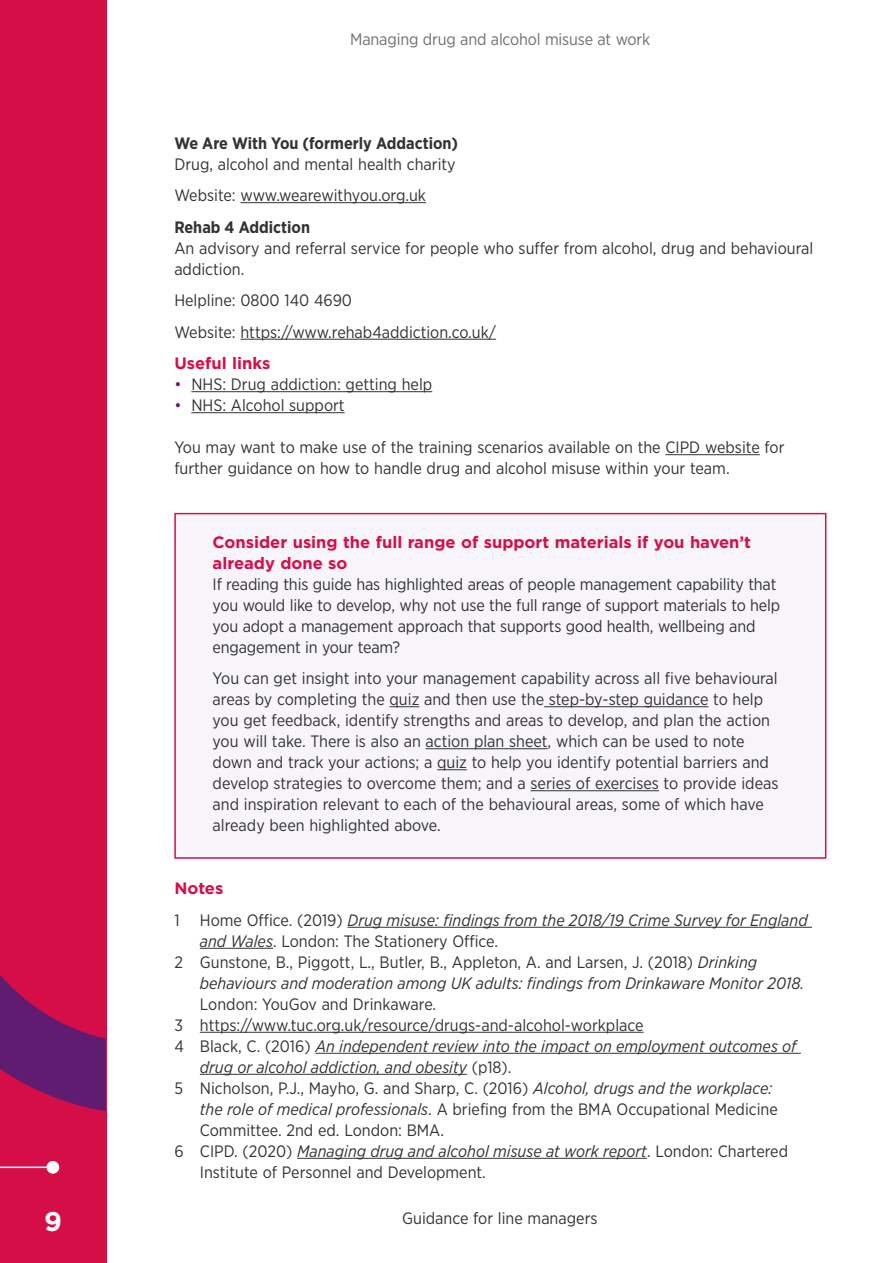
<style>
.page{position:relative;width:893px;height:1263px;background:#fff}
.page>*{position:absolute;margin:0;border:0;box-sizing:border-box;transform-origin:0 0}
.t1{font:700 27px "Gotham";color:#fff}
.B_body{font:16.5px/21px "Gotham Narrow";color:#333}
.B_body-2{font:italic 16.5px/21px "Gotham Narrow";color:#333}
.Subhead_1{font:700 16.5px/21px "Gotham";color:#d60e47}
.B_body-3{font:700 16.5px "Gotham Narrow";color:#333}
.t2{font:16.5px "Gotham Narrow";letter-spacing:-.01em;color:#707070}
.B_bullets{font:16.5px "Gotham Narrow";color:#333}
.B_bullets_last{font:16.5px "Gotham Narrow";color:#333}
.B_body-4{font:700 16.5px "Gotham";color:#d60e47}
.s1{color:#601c70}
.s2{font-style:normal}
.s3{font-style:italic}
</style>
<div class="page">
<div style="left:0;top:0;width:106px;height:1263px;background:#d60e47"></div>
<hr style="left:0;top:1166px;width:53px;height:2px;background:#fff">
<div style="left:47px;top:1161px;width:12px;height:13px;background:#fff;border-radius:50%"></div>
<svg style="left:0;top:975px;width:106px;height:136px"></svg>
<div style="left:174px;top:513px;width:652px;height:346px;background:#f7f5fa;border:2px solid #d60e47"></div>
<hr style="left:240px;top:202px;width:186px;height:1px;background:#333">
<hr style="left:240px;top:339px;width:256px;height:1px;background:#333">
<hr style="left:191px;top:391px;width:241px;height:1px;background:#333">
<hr style="left:191px;top:412px;width:154px;height:1px;background:#333">
<hr style="left:665px;top:454px;width:95px;height:1px;background:#333">
<svg style="left:390px;top:706px;width:29px;height:1px"></svg>
<hr style="left:544px;top:706px;width:164px;height:1px;background:#333">
<hr style="left:426px;top:748px;width:122px;height:1px;background:#333">
<hr style="left:437px;top:769px;width:30px;height:1px;background:#333">
<hr style="left:531px;top:790px;width:128px;height:1px;background:#333">
<hr style="left:347px;top:927px;width:465px;height:1px;background:#333">
<hr style="left:200px;top:948px;width:73px;height:1px;background:#333">
<hr style="left:200px;top:1032px;width:444px;height:1px;background:#333">
<hr style="left:315px;top:1053px;width:486px;height:1px;background:#333">
<hr style="left:200px;top:1074px;width:267px;height:1px;background:#333">
<hr style="left:297px;top:1158px;width:350px;height:1px;background:#333">
<p class="t2" style="left:350px;top:29px;width:302px">Managing drug and alcohol misuse at work</p>
<p class="B_body-3" style="left:174px;top:132px;width:285px">We Are With You (formerly Addaction)</p>
<p class="B_body" style="left:174px;top:153px;width:283px">Drug, alcohol and mental health charity</p>
<p class="B_body" style="left:174px;top:184px;width:253px">Website: www.wearewithyou.org.uk</p>
<p class="B_body-3" style="left:174px;top:216px;width:137px">Rehab 4 Addiction</p>
<p class="B_body" style="left:174px;top:237px;width:640px">An advisory and referral service for people who suffer from alcohol, drug and behavioural addiction.</p>
<p class="B_body" style="left:174px;top:289px;width:179px">Helpline: 0800 140 4690</p>
<p class="B_body" style="left:174px;top:321px;width:323px">Website: https://www.rehab4addiction.co.uk/</p>
<h1 class="Subhead_1" style="left:174px;top:353px;width:98px">Useful links</h1>
<p class="B_bullets" style="left:174px;top:374px;width:259px"><span class="s1">•</span> NHS: Drug addiction: getting help</p>
<p class="B_bullets_last" style="left:174px;top:395px;width:172px"><span class="s1">•</span> NHS: Alcohol support</p>
<p class="B_body" style="left:174px;top:436px;width:612px">You may want to make use of the training scenarios available on the CIPD website for further guidance on how to handle drug and alcohol misuse within your team.</p>
<h1 class="Subhead_1" style="left:213px;top:531px;width:540px">Consider using the full range of support materials if you haven’t already done so</h1>
<p class="B_body" style="left:213px;top:573px;width:569px">If reading this guide has highlighted areas of people management capability that you would like to develop, why not use the full range of support materials to help you adopt a management approach that supports good health, wellbeing and engagement in your team?</p>
<p class="B_body" style="left:213px;top:667px;width:567px">You can get insight into your management capability across all five behavioural areas by completing the quiz and then use the step-by-step guidance to help you get feedback, identify strengths and areas to develop, and plan the action you will take. There is also an action plan sheet, which can be used to note down and track your actions; a quiz to help you identify potential barriers and develop strategies to overcome them; and a series of exercises to provide ideas and inspiration relevant to each of the behavioural areas, some of which have already been highlighted above.</p>
<p class="B_body-4" style="left:174px;top:877px;width:50px">Notes</p>
<p class="B_body-2" style="left:200px;top:909px;width:609px;text-indent:-26px"><span class="s2">1 Home Office. (2019)</span> Drug misuse: findings from the 2018/19 Crime Survey for England and Wales<span class="s2">. London: The Stationery Office.</span></p>
<p class="B_body" style="left:200px;top:951px;width:606px;text-indent:-26px">2 Gunstone, B., Piggott, L., Butler, B., Appleton, A. and Larsen, J. (2018) <span class="s3">Drinking behaviours and moderation among UK adults: findings from Drinkaware Monitor 2018.<br></span>London: YouGov and Drinkaware.</p>
<p class="B_body" style="left:174px;top:1014px;width:471px">3 https://www.tuc.org.uk/resource/drugs-and-alcohol-workplace</p>
<p class="B_body-2" style="left:200px;top:1035px;width:598px;text-indent:-26px"><span class="s2">4 Black, C. (2016)</span> An independent review into the impact on employment outcomes of drug or alcohol addiction, and obesity <span class="s2">(p18).</span></p>
<p class="B_body" style="left:200px;top:1077px;width:579px;text-indent:-26px">5 Nicholson, P.J., Mayho, G. and Sharp, C. (2016) <span class="s3">Alcohol, drugs and the workplace: the role of medical professionals</span>. A briefing from the BMA Occupational Medicine<br>Committee. 2nd ed. London: BMA.</p>
<p class="B_body" style="left:200px;top:1140px;width:590px;text-indent:-26px">6 CIPD. (2020) <span class="s3">Managing drug and alcohol misuse at work report</span>. London: Chartered<br>Institute of Personnel and Development.</p>
<h1 class="t1" style="left:44px;top:1204px;width:19px">9</h1>
<p class="B_body" style="left:402px;top:1207px;width:197px">Guidance for line managers</p>
</div>
